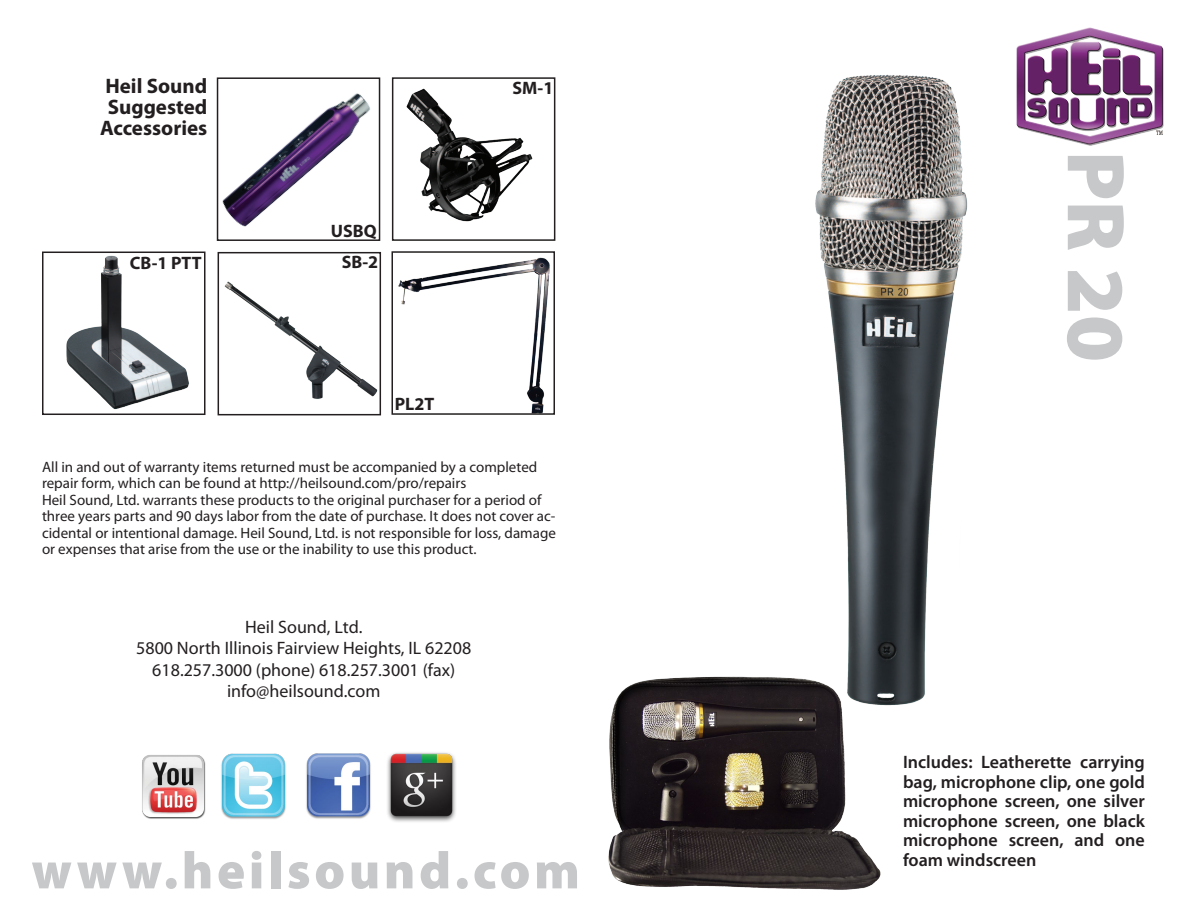
<style>
.page{position:relative;width:1188px;height:918px;background:#fff}
.page>*{position:absolute;margin:0;border:0;box-sizing:border-box;transform-origin:0 0}
.t1{font:900 82.5px "Myriad Pro";color:#c7c8ca}
.t2{font:900 52.5px "Myriad Pro";letter-spacing:.07em;color:#c7c8ca}
.t3{font:700 21px/21px "Myriad Pro";color:#231f20;text-align:center}
.t4{font:600 18px/19.5px "Myriad Pro";color:#231f20;text-align:justify}
.t5{font:18px "Myriad Pro";color:#231f20}
.t6{font:700 18px "Myriad Pro";color:#231f20}
.t7{font:15px/16.5px "Myriad Pro";color:#231f20}
</style>
<div class="page">
<img style="left:1016px;top:27px;width:148px;height:119px">
<img style="left:608px;top:676px;width:273px;height:214px">
<img style="left:800px;top:74px;width:168px;height:633px">
<img style="left:66px;top:255px;width:123px;height:155px">
<div style="left:42px;top:252px;width:164px;height:163px;border:2px solid #231f20"></div>
<img style="left:216px;top:77px;width:165px;height:161px">
<div style="left:217px;top:77px;width:163px;height:164px;border:2px solid #231f20"></div>
<img style="left:224px;top:281px;width:154px;height:118px">
<div style="left:218px;top:252px;width:163px;height:163px;border:2px solid #231f20"></div>
<img style="left:398px;top:257px;width:152px;height:155px">
<div style="left:392px;top:251px;width:163px;height:164px;border:2px solid #231f20"></div>
<img style="left:406px;top:88px;width:127px;height:134px">
<div style="left:392px;top:77px;width:163px;height:164px;border:2px solid #231f20"></div>
<img style="left:221px;top:753px;width:65px;height:66px">
<img style="left:142px;top:755px;width:64px;height:64px">
<img style="left:387px;top:752px;width:69px;height:70px">
<img style="left:306px;top:753px;width:65px;height:66px">
<p class="t3" style="left:105px;top:75px;width:103px">Heil Sound</p>
<p class="t3" style="left:100px;top:96px;width:109px">Suggested<br>Accessories</p>
<p class="t6" style="left:130px;top:252px;width:73px">CB-1 PTT</p>
<p class="t6" style="left:331px;top:219px;width:47px">USBQ</p>
<p class="t6" style="left:342px;top:250px;width:38px">SB-2</p>
<p class="t6" style="left:395px;top:393px;width:41px">PL2T</p>
<p class="t6" style="left:513px;top:76px;width:42px">SM-1</p>
<p class="t7" style="left:42px;top:458px;width:497px">All in and out of warranty items returned must be accompanied by a completed repair form, which can be found at http://heilsound.com/pro/repairs</p>
<p class="t7" style="left:42px;top:491px;width:515px">Heil Sound, Ltd. warrants these products to the original purchaser for a period of three years parts and 90 days labor from the date of purchase. It does not cover ac&shy;cidental or intentional damage. Heil Sound, Ltd. is not responsible for loss, damage or expenses that arise from the use or the inability to use this product.</p>
<p class="t5" style="left:245px;top:616px;width:119px">Heil Sound, Ltd.</p>
<p class="t5" style="left:136px;top:637px;width:337px">5800 North Illinois Fairview Heights, IL 62208</p>
<p class="t5" style="left:152px;top:659px;width:304px">618.257.3000 (phone) 618.257.3001 (fax)</p>
<p class="t5" style="left:227px;top:680px;width:155px">info@heilsound.com</p>
<p class="t2" style="left:32px;top:841px;width:550px">www.heilsound.com</p>
<p class="t1" style="left:1142px;top:151px;width:213px;rotate:90deg">PR 20</p>
<p class="t4" style="left:903px;top:752px;width:243px">Includes: Leatherette carrying bag, microphone clip, one gold microphone screen, one silver microphone screen, one black microphone screen, and one foam windscreen</p>
</div>
